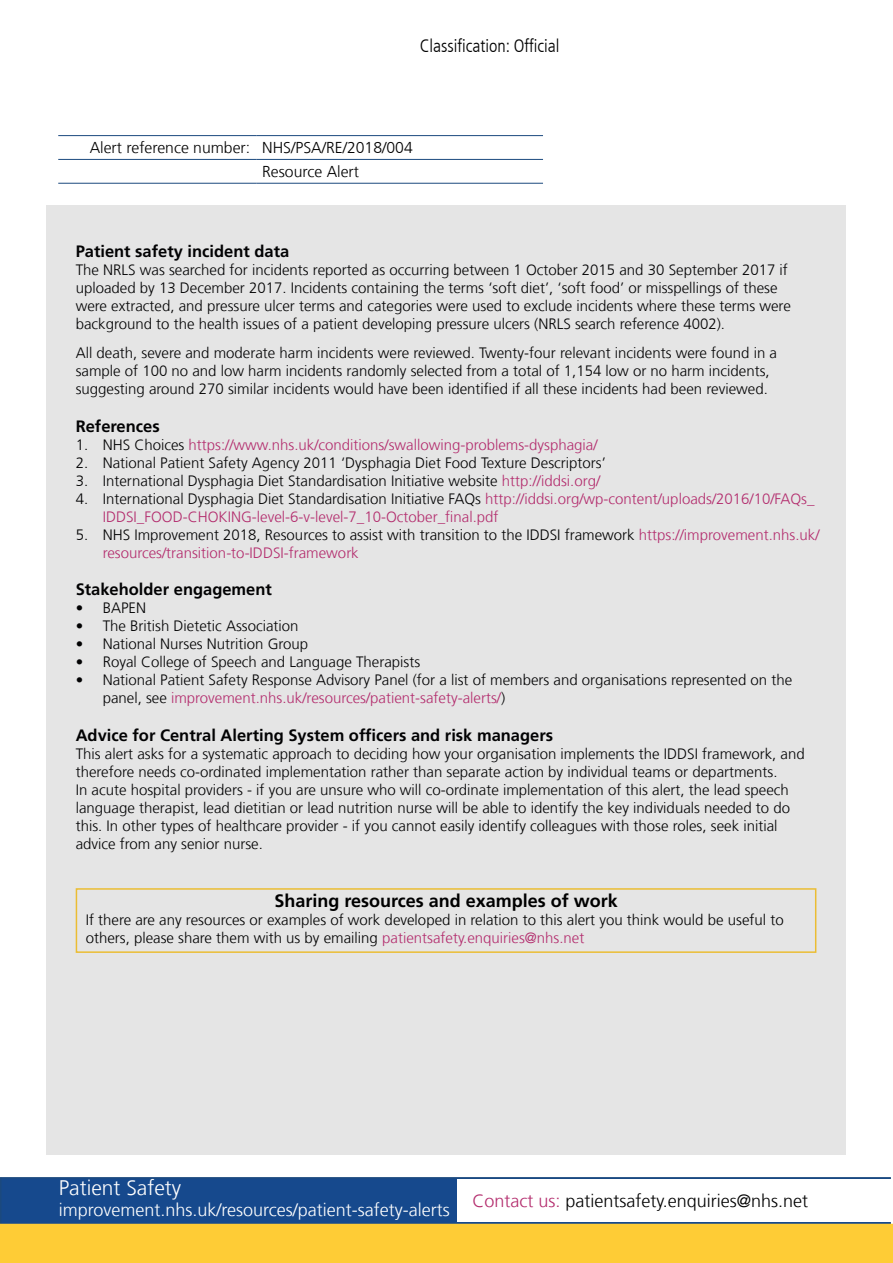
<style>
.page{position:relative;width:893px;height:1263px;background:#fff}
.page>*{position:absolute;margin:0;border:0;box-sizing:border-box;transform-origin:0 0}
.t1{font:300 21px "Frutiger LT Com";color:#fff}
.t2{font:300 18px "Frutiger LT Com";color:#fff}
.t3{font:300 18px "Frutiger LT Com";color:#000}
.t4{font:700 18px "Frutiger LT Com";color:#000}
.t5{font:300 condensed 18px "Frutiger LT Com";color:#000}
.t6{font:700 16.5px "Frutiger LT Com";color:#020203}
.t7{font:300 15.75px/23.9px "Frutiger LT Com";color:#000}
.t8{font:300 15px/18px "Frutiger LT Com";color:#020203}
.t9{font:300 15px/18px "Frutiger LT Com";color:#b32c6d}
.t10{font:300 15px/18px "Frutiger LT Com";color:#000}
.s1{color:#020203}
.s2{color:#b32c6d}
.s3{color:#000}
</style>
<div class="page">
<div style="left:47px;top:205px;width:799px;height:950px;background:#e5e5e5"></div>
<hr style="left:58px;top:135px;width:198px;height:1px;background:#1b497e">
<hr style="left:256px;top:135px;width:287px;height:1px;background:#1b497e">
<hr style="left:58px;top:159px;width:198px;height:1px;background:#1b497e">
<hr style="left:256px;top:159px;width:287px;height:1px;background:#1b497e">
<hr style="left:58px;top:183px;width:198px;height:1px;background:#1b497e">
<hr style="left:256px;top:183px;width:287px;height:1px;background:#1b497e">
<div style="left:1px;top:1178px;width:889px;height:58px;background:#16498d"></div>
<div style="left:0;top:1177px;width:891px;height:59px;border:2px solid #1b497e"></div>
<div style="left:1px;top:1224px;width:891px;height:38px;background:#fecc36"></div>
<div style="left:0;top:1224px;width:893px;height:39px;border:2px solid #fecc36"></div>
<div style="left:76px;top:888px;width:740px;height:65px;border:2px solid #ebbd33"></div>
<div style="left:457px;top:1179px;width:436px;height:42px;background:#fff"></div>
<p class="t5" style="left:420px;top:36px;width:141px">Classification: Official</p>
<p class="t7" style="left:262px;top:136px;width:152px;text-indent:-172px">Alert reference number: NHS/PSA/RE/2018/004<br>Resource Alert</p>
<p class="t6" style="left:76px;top:241px;width:215px">Patient safety incident data</p>
<p class="t8" style="left:76px;top:261px;width:717px">The NRLS was searched for incidents reported as occurring between 1 October 2015 and 30 September 2017 if uploaded by 13 December 2017. Incidents containing the terms ‘soft diet’, ‘soft food’ or misspellings of these were extracted, and pressure ulcer terms and categories were used to exclude incidents where these terms were background to the health issues of a patient developing pressure ulcers (NRLS search reference 4002).</p>
<p class="t8" style="left:76px;top:344px;width:703px">All death, severe and moderate harm incidents were reviewed. Twenty-four relevant incidents were found in a sample of 100 no and low harm incidents randomly selected from a total of 1,154 low or no harm incidents, suggesting around 270 similar incidents would have been identified if all these incidents had been reviewed.</p>
<p class="t6" style="left:76px;top:416px;width:86px">References</p>
<p class="t9" style="left:76px;top:435px;width:523px"><span class="s1">1. NHS Choices</span> https://www.nhs.uk/conditions/swallowing-problems-dysphagia/</p>
<p class="t8" style="left:76px;top:453px;width:532px">2. National Patient Safety Agency 2011 ‘Dysphagia Diet Food Texture Descriptors’</p>
<p class="t8" style="left:76px;top:471px;width:526px">3. International Dysphagia Diet Standardisation Initiative website <span class="s2">http://iddsi.org/</span></p>
<p class="t9" style="left:103px;top:489px;width:713px;text-indent:-27px"><span class="s1">4. International Dysphagia Diet Standardisation Initiative FAQs</span> http://iddsi.org/wp-content/uploads/2016/10/FAQs_<br>IDDSI_FOOD-CHOKING-level-6-v-level-7_10-October_final.pdf</p>
<p class="t9" style="left:103px;top:525px;width:718px;text-indent:-27px"><span class="s1">5. NHS Improvement 2018, Resources</span> <span class="s3">to assist with transition to the IDDSI framework</span> https://improvement.nhs.uk/ resources/transition-to-IDDSI-framework</p>
<p class="t6" style="left:76px;top:580px;width:198px">Stakeholder engagement</p>
<p class="t8" style="left:76px;top:599px;width:72px">• BAPEN</p>
<p class="t8" style="left:76px;top:617px;width:224px">• The British Dietetic Association</p>
<p class="t8" style="left:76px;top:635px;width:234px">• National Nurses Nutrition Group</p>
<p class="t8" style="left:76px;top:653px;width:346px">• Royal College of Speech and Language Therapists</p>
<p class="t8" style="left:103px;top:671px;width:691px;text-indent:-27px">• National Patient Safety Response Advisory Panel (for a list of members and organisations represented on the panel, see <span class="s2">improvement.nhs.uk/resources/patient-safety-alerts/</span>)</p>
<p class="t6" style="left:76px;top:726px;width:479px">Advice for Central Alerting System officers and risk managers</p>
<p class="t8" style="left:76px;top:745px;width:730px">This alert asks for a systematic approach to deciding how your organisation implements the IDDSI framework, and therefore needs co-ordinated implementation rather than separate action by individual teams or departments.<br>In acute hospital providers - if you are unsure who will co-ordinate implementation of this alert, the lead speech language therapist, lead dietitian or lead nutrition nurse will be able to identify the key individuals needed to do this. In other types of healthcare provider - if you cannot easily identify colleagues with those roles, seek initial advice from any senior nurse.</p>
<p class="t4" style="left:274px;top:891px;width:345px">Sharing resources and examples of work</p>
<p class="t10" style="left:86px;top:911px;width:699px">If there are any resources or examples of work developed in relation to this alert you think would be useful to others, please share them with us by emailing <span class="s2">patientsafety.enquiries@nhs.net</span></p>
<h1 class="t1" style="left:59px;top:1175px;width:124px">Patient Safety</h1>
<p class="t2" style="left:59px;top:1200px;width:393px">improvement.nhs.uk/resources/patient-safety-alerts</p>
<p class="t3" style="left:472px;top:1190px;width:337px"><span class="s2">Contact us:</span> patientsafety.enquiries@nhs.net</p>
</div>
